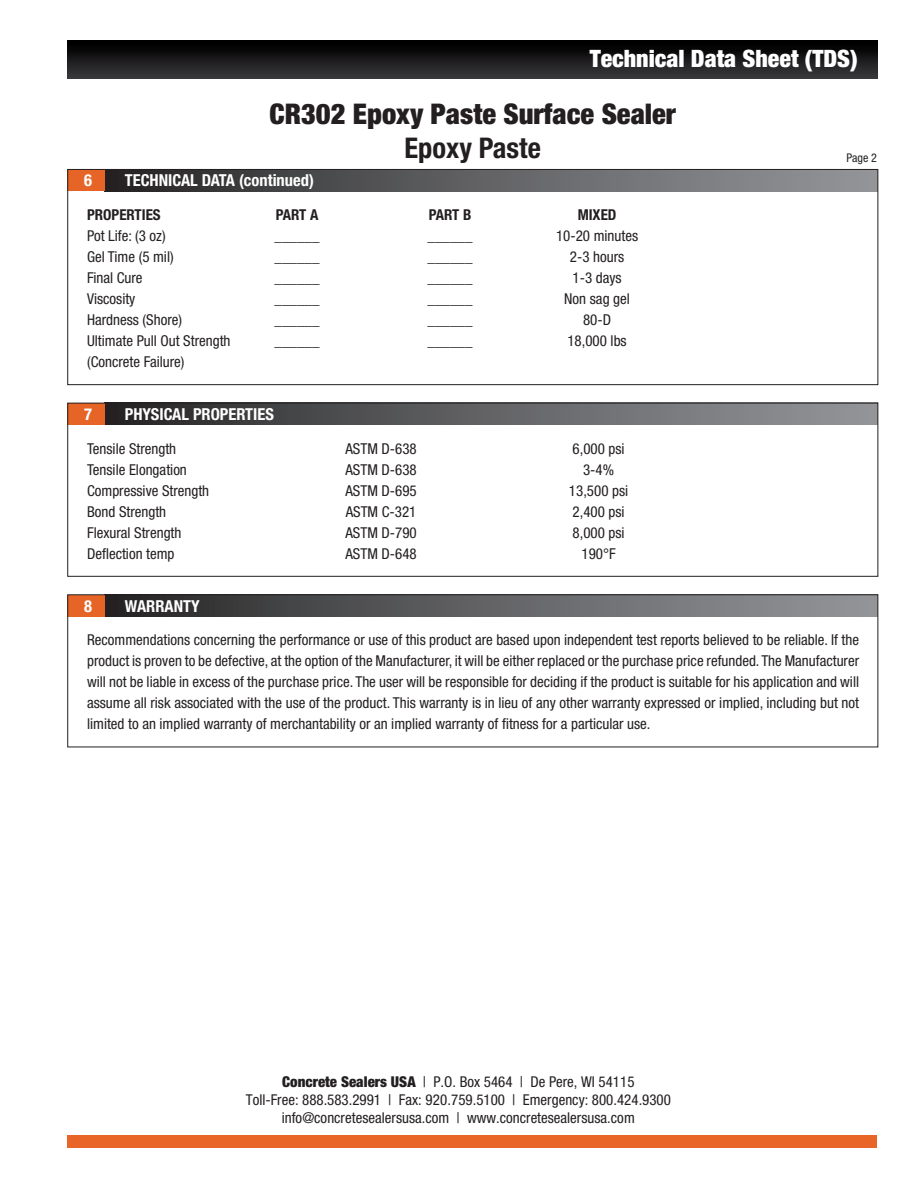
<style>
.page{position:relative;width:918px;height:1188px;background:#fff}
.page>*{position:absolute;margin:0;border:0;box-sizing:border-box;transform-origin:0 0}
.t1{font:900 condensed 28.5px "Helvetica Neue LT Std";color:#231f20}
.t2{font:700 condensed 28.5px "Helvetica Neue LT Std";color:#231f20}
.t3{font:900 condensed 24px "Helvetica Neue LT Std";color:#fff}
.t4{font:700 condensed 16.5px "Helvetica Neue LT Std";color:#fff}
.t5{font:condensed 15px/21px "Helvetica Neue LT Std";color:#231f20;text-align:center}
.t6{font:700 condensed 15px "Helvetica Neue LT Std";color:#231f20}
.t7{font:condensed 12px "Helvetica Neue LT Std";color:#231f20}
.s1{font-weight:900}
</style>
<div class="page">
<div style="left:67px;top:40px;width:810px;height:38px;background:linear-gradient(to bottom,#000,#373639)"></div>
<div style="left:67px;top:1135px;width:810px;height:12px;background:#e86427"></div>
<div style="left:105px;top:169px;width:773px;height:22px;background:linear-gradient(to right,#292728,#979a9d)"></div>
<div style="left:68px;top:169px;width:37px;height:22px;background:#e76427"></div>
<div style="left:68px;top:169px;width:810px;height:216px;border:1px solid #231f20"></div>
<div style="left:105px;top:403px;width:773px;height:22px;background:linear-gradient(to right,#292728,#979a9d)"></div>
<div style="left:68px;top:403px;width:37px;height:22px;background:#e76427"></div>
<div style="left:68px;top:403px;width:810px;height:174px;border:1px solid #231f20"></div>
<div style="left:105px;top:595px;width:773px;height:21px;background:linear-gradient(to right,#292728,#979a9d)"></div>
<div style="left:68px;top:595px;width:37px;height:21px;background:#e76427"></div>
<div style="left:68px;top:595px;width:810px;height:152px;border:1px solid #231f20"></div>
<h2 class="t3" style="left:590px;top:44px;width:269px">Technical Data Sheet (TDS)</h2>
<p class="t1" style="left:269px;top:96px;width:408px">CR302 Epoxy Paste Surface Sealer</p>
<p class="t2" style="left:405px;top:131px;width:138px">Epoxy Paste</p>
<p class="t4" style="left:84px;top:170px;width:9px">6</p>
<p class="t4" style="left:125px;top:170px;width:191px">TECHNICAL DATA (continued)</p>
<p class="t6" style="left:87px;top:205px;width:75px">PROPERTIES</p>
<p class="t6" style="left:276px;top:205px;width:44px">PART A</p>
<p class="t6" style="left:429px;top:205px;width:44px">PART B</p>
<p class="t6" style="left:578px;top:205px;width:40px">MIXED</p>
<p class="t5" style="left:87px;top:225px;width:80px">Pot Life: (3 oz)</p>
<p class="t5" style="left:275px;top:225px;width:46px">______</p>
<p class="t5" style="left:428px;top:225px;width:46px">______</p>
<p class="t5" style="left:556px;top:225px;width:84px">10-20 minutes</p>
<p class="t5" style="left:87px;top:246px;width:88px">Gel Time (5 mil)</p>
<p class="t5" style="left:87px;top:267px;width:57px">Final Cure</p>
<p class="t5" style="left:275px;top:246px;width:46px">______</p>
<p class="t5" style="left:428px;top:246px;width:46px">______</p>
<p class="t5" style="left:570px;top:246px;width:56px">2-3 hours</p>
<p class="t5" style="left:275px;top:267px;width:46px">______</p>
<p class="t5" style="left:428px;top:267px;width:46px">______</p>
<p class="t5" style="left:573px;top:267px;width:51px">1-3 days</p>
<p class="t5" style="left:87px;top:288px;width:50px">Viscosity</p>
<p class="t5" style="left:275px;top:288px;width:46px">______</p>
<p class="t5" style="left:428px;top:288px;width:46px">______</p>
<p class="t5" style="left:564px;top:288px;width:67px">Non sag gel</p>
<p class="t5" style="left:87px;top:309px;width:96px">Hardness (Shore)</p>
<p class="t5" style="left:275px;top:309px;width:46px">______</p>
<p class="t5" style="left:428px;top:309px;width:46px">______</p>
<p class="t5" style="left:583px;top:309px;width:30px">80-D</p>
<p class="t5" style="left:87px;top:330px;width:145px">Ultimate Pull Out Strength</p>
<p class="t5" style="left:275px;top:330px;width:46px">______</p>
<p class="t5" style="left:428px;top:330px;width:46px">______</p>
<p class="t5" style="left:567px;top:330px;width:61px">18,000 lbs</p>
<p class="t7" style="left:847px;top:151px;width:32px">Page 2</p>
<p class="t5" style="left:87px;top:351px;width:99px">(Concrete Failure)</p>
<p class="t4" style="left:84px;top:404px;width:9px">7</p>
<p class="t4" style="left:125px;top:404px;width:151px">PHYSICAL PROPERTIES</p>
<p class="t5" style="left:87px;top:438px;width:91px">Tensile Strength</p>
<p class="t5" style="left:345px;top:438px;width:73px">ASTM D-638</p>
<p class="t5" style="left:573px;top:438px;width:54px">6,000 psi</p>
<p class="t5" style="left:87px;top:459px;width:101px">Tensile Elongation</p>
<p class="t5" style="left:345px;top:459px;width:73px">ASTM D-638</p>
<p class="t5" style="left:583px;top:459px;width:33px">3-4%</p>
<p class="t5" style="left:87px;top:480px;width:124px">Compressive Strength</p>
<p class="t5" style="left:345px;top:480px;width:73px">ASTM D-695</p>
<p class="t5" style="left:569px;top:480px;width:61px">13,500 psi</p>
<p class="t5" style="left:87px;top:501px;width:81px">Bond Strength</p>
<p class="t5" style="left:346px;top:501px;width:72px">ASTM C-321</p>
<p class="t5" style="left:573px;top:501px;width:54px">2,400 psi</p>
<p class="t5" style="left:87px;top:522px;width:96px">Flexural Strength</p>
<p class="t5" style="left:345px;top:522px;width:73px">ASTM D-790</p>
<p class="t5" style="left:573px;top:522px;width:54px">8,000 psi</p>
<p class="t5" style="left:87px;top:543px;width:89px">Deflection temp</p>
<p class="t5" style="left:345px;top:543px;width:73px">ASTM D-648</p>
<p class="t5" style="left:581px;top:543px;width:36px">190°F</p>
<p class="t4" style="left:84px;top:596px;width:9px">8</p>
<p class="t4" style="left:125px;top:596px;width:76px">WARRANTY</p>
<p class="t5" style="left:87px;top:629px;width:774px;text-align:justify">Recommendations concerning the performance or use of this product are based upon independent test reports believed to be reliable. If the product is proven to be defective, at the option of the Manufacturer, it will be either replaced or the purchase price refunded. The Manufacturer will not be liable in excess of the purchase price. The user will be responsible for deciding if the product is suitable for his application and will assume all risk associated with the use of the product. This warranty is in lieu of any other warranty expressed or implied, including but not limited to an implied warranty of merchantability or an implied warranty of fitness for a particular use.</p>
<p class="t5" style="left:246px;top:1072px;width:427px;line-height:18px"><span class="s1">Concrete Sealers USA</span> | P.O. Box 5464 | De Pere, WI 54115<br>Toll-Free: 888.583.2991 | Fax: 920.759.5100 | Emergency: 800.424.9300 info@concretesealersusa.com | www.concretesealersusa.com</p>
</div>
